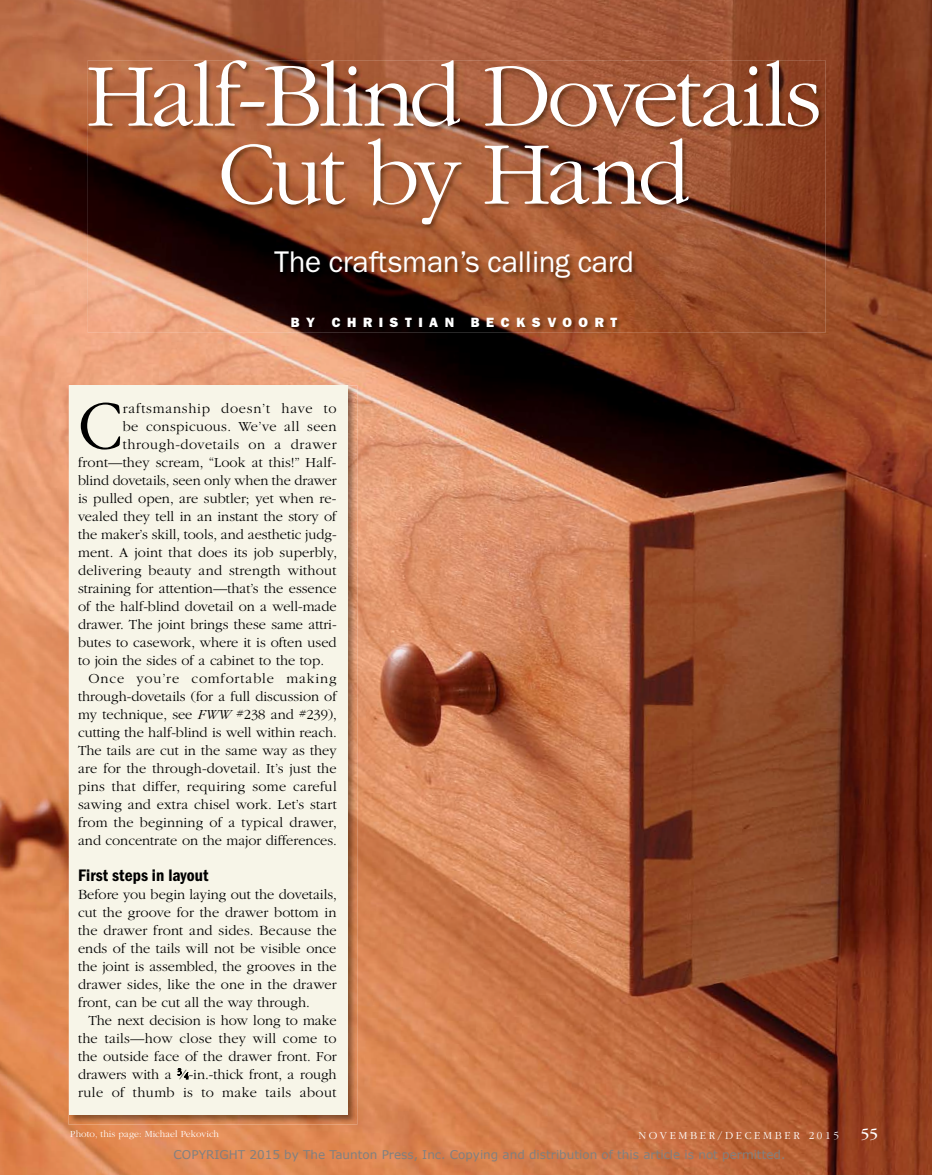
<style>
.page{position:relative;width:932px;height:1175px;background:#fff}
.page>*{position:absolute;margin:0;border:0;box-sizing:border-box;transform-origin:0 0}
.t1{font:300 93px/78px "ITC Garamond Std";letter-spacing:-.045em;color:#fff;text-align:center}
.t2{font:300 72.15px "ITC Garamond Std";color:#000}
.t3{font:30px "ITC Franklin Gothic Std";letter-spacing:-.005em;color:#fff}
.t4{font:17.25px "ITC Franklin Gothic Std Dm Cd";letter-spacing:.005em;color:#000}
.t5{font:16.05px "ITC Garamond Std";color:#fff}
.t6{font:300 14.4px/18px "ITC Garamond Std";color:#000;text-align:justify}
.t7{font:300 14.4px "ITC Garamond Std";letter-spacing:.02em;color:#000}
.t8{font:300 14.4px "ITC Garamond Std";letter-spacing:.06em;color:#000}
.t9{font:300 14.4px "ITC Garamond Std";letter-spacing:.025em;color:#000}
.t10{font:300 14.4px "ITC Garamond Std";letter-spacing:.04em;color:#000}
.t11{font:300 14.4px "ITC Garamond Std";letter-spacing:.055em;color:#000}
.t12{font:13.5px "ITC Franklin Gothic Std Hvy";letter-spacing:.485em;color:#fff}
.t13{font:12px "Verdana";color:#808080}
.t14{font:300 11.1px "ITC Garamond Std";letter-spacing:.24em;color:#fff}
.t15{font:300 9.75px "ITC Garamond Std";letter-spacing:.005em;color:#fff}
.s1{font-style:italic}
.s2{font-size:9px}
</style>
<div class="page">
<img style="left:0;top:0;width:932px;height:1174px">
<img style="left:88px;top:60px;width:523px;height:273px">
<img style="left:611px;top:60px;width:214px;height:273px">
<img style="left:69px;top:385px;width:288px;height:471px">
<img style="left:69px;top:856px;width:288px;height:268px">
<div style="left:69px;top:386px;width:278px;height:729px;background:#f7f5e8"></div>
<svg style="left:177px;top:1068px;width:12px;height:11px"></svg>
<h1 class="t1" style="left:86px;top:58px;width:737px">Half-blind Dovetails cut by Hand</h1>
<h3 class="t3" style="left:274px;top:245px;width:361px">The craftsman’s calling card</h3>
<p class="t12" style="left:291px;top:314px;width:328px">BY CHRISTIAN BECKSVOORT</p>
<h2 class="t2" style="left:78px;top:387px;width:46px">c</h2>
<p class="t11" style="left:123px;top:400px;width:215px">raftsmanship doesn’t have to</p>
<p class="t9" style="left:123px;top:418px;width:215px">be conspicuous. We’ve all seen</p>
<p class="t10" style="left:123px;top:436px;width:215px">through-dovetails on a drawer</p>
<p class="t6" style="left:78px;top:453px;width:260px">front—they scream, “Look at this!” Half-</p>
<p class="t6" style="left:78px;top:471px;width:260px">blind dovetails, seen only when the drawer</p>
<p class="t6" style="left:78px;top:489px;width:260px">is pulled open, are subtler; yet when re-</p>
<p class="t6" style="left:78px;top:507px;width:260px">vealed they tell in an instant the story of</p>
<p class="t6" style="left:78px;top:525px;width:260px">the maker’s skill, tools, and aesthetic judg-</p>
<p class="t6" style="left:78px;top:543px;width:260px">ment. A joint that does its job superbly,</p>
<p class="t7" style="left:78px;top:562px;width:260px">delivering beauty and strength without</p>
<p class="t6" style="left:78px;top:579px;width:260px">straining for attention—that’s the essence</p>
<p class="t6" style="left:78px;top:597px;width:260px">of the half-blind dovetail on a well-made</p>
<p class="t6" style="left:78px;top:615px;width:260px">drawer. The joint brings these same attri-</p>
<p class="t6" style="left:78px;top:633px;width:260px">butes to casework, where it is often used</p>
<p class="t6" style="left:78px;top:651px;width:247px">to join the sides of a cabinet to the top.</p>
<p class="t8" style="left:88px;top:670px;width:249px">once you’re comfortable making</p>
<p class="t6" style="left:78px;top:687px;width:260px">through-dovetails (for a full discussion of</p>
<p class="t6" style="left:78px;top:705px;width:260px">my technique, see <span class="s1">FWW</span> #238 and #239),</p>
<p class="t6" style="left:78px;top:723px;width:260px">cutting the half-blind is well within reach.</p>
<p class="t6" style="left:78px;top:741px;width:260px">The tails are cut in the same way as they</p>
<p class="t6" style="left:78px;top:759px;width:260px">are for the through-dovetail. It’s just the</p>
<p class="t7" style="left:78px;top:778px;width:260px">pins that differ, requiring some careful</p>
<p class="t6" style="left:78px;top:795px;width:260px">sawing and extra chisel work. Let’s start</p>
<p class="t6" style="left:78px;top:813px;width:260px">from the beginning of a typical drawer,</p>
<p class="t6" style="left:78px;top:831px;width:260px">and concentrate on the major differences.</p>
<p class="t4" style="left:78px;top:865px;width:132px">First steps in layout</p>
<p class="t6" style="left:78px;top:885px;width:260px">before you begin laying out the dovetails, cut the groove for the drawer bottom in the drawer front and sides. because the ends of the tails will not be visible once the joint is assembled, the grooves in the drawer sides, like the one in the drawer front, can be cut all the way through.</p>
<p class="t6" style="left:78px;top:1011px;width:260px;text-indent:11px">The next decision is how long to make the tails—how close they will come to the outside face of the drawer front. For drawers with a <sup>3</sup>⁄<span class="s2">4</span>-in.-thick front, a rough rule of thumb is to make tails about</p>
<p class="t15" style="left:70px;top:1129px;width:150px">Photo, this page: michael Pekovich</p>
<p class="t13" style="left:174px;top:1146px;width:613px">COPYRIGHT 2015 by The Taunton Press, Inc. Copying and distribution of this article is not permitted.</p>
<p class="t14" style="left:638px;top:1129px;width:202px">November/December 2015</p>
<p class="t5" style="left:860px;top:1124px;width:19px">55</p>
</div>
